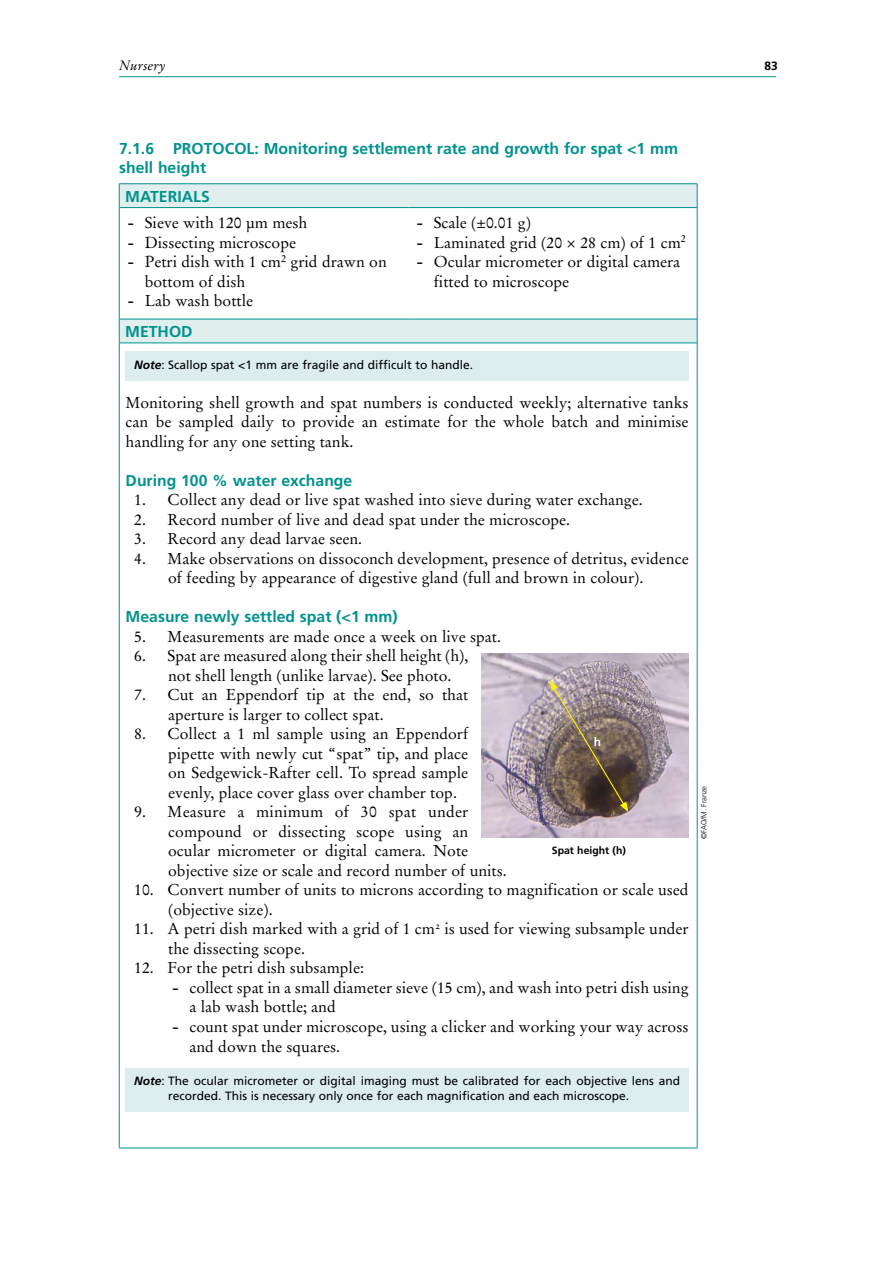
<style>
.page{position:relative;width:893px;height:1263px;background:#fff}
.page>*{position:absolute;margin:0;border:0;box-sizing:border-box;transform-origin:0 0}
.t1{font:15.75px/19.5px "Stempel Garamond LT Std";color:#000}
.t2{font:700 15.75px/19.5px "Frutiger LT Std";color:#00928f}
.t3{font:italic 13.5px "Stempel Garamond LT Std";color:#000}
.t4{font:12px/14.4px "Frutiger LT Std";color:#000}
.t5{font:700 12px "Frutiger LT Std";color:#000}
.t6{font:700 12px "Frutiger LT Std";color:#fff}
.t7{font:700 10.5px "Frutiger LT Std";color:#000}
.t8{font:300 7.5px "Frutiger LT Std";color:#000}
.s1{font-weight:700}
.s2{font-weight:700;font-style:italic}
</style>
<div class="page">
<hr style="left:119px;top:76px;width:657px;height:1px;background:#00928f">
<svg style="left:120px;top:184px;width:577px;height:159px"></svg>
<hr style="left:119px;top:183px;width:289px;height:1px;background:#00928f">
<svg style="left:119px;top:184px;width:1px;height:23px"></svg>
<hr style="left:408px;top:183px;width:289px;height:1px;background:#00928f">
<svg style="left:697px;top:184px;width:1px;height:23px"></svg>
<hr style="left:119px;top:208px;width:1px;height:111px;background:#00928f">
<hr style="left:119px;top:319px;width:289px;height:1px;background:#00928f">
<svg style="left:119px;top:319px;width:1px;height:24px"></svg>
<hr style="left:408px;top:319px;width:289px;height:1px;background:#00928f">
<svg style="left:697px;top:319px;width:1px;height:24px"></svg>
<hr style="left:119px;top:343px;width:289px;height:1px;background:#00928f">
<hr style="left:119px;top:343px;width:1px;height:805px;background:#00928f">
<hr style="left:408px;top:343px;width:289px;height:1px;background:#00928f">
<hr style="left:697px;top:343px;width:1px;height:805px;background:#00928f">
<hr style="left:119px;top:1148px;width:289px;height:1px;background:#00928f">
<hr style="left:408px;top:1148px;width:289px;height:1px;background:#00928f">
<hr style="left:697px;top:208px;width:1px;height:111px;background:#00928f">
<hr style="left:119px;top:207px;width:289px;height:1px;background:#00928f">
<hr style="left:408px;top:207px;width:289px;height:1px;background:#00928f">
<div style="left:126px;top:351px;width:563px;height:29px;background:#ddeded"></div>
<div style="left:126px;top:1068px;width:563px;height:43px;background:#ddeded"></div>
<img style="left:481px;top:654px;width:208px;height:183px">
<img style="left:550px;top:680px;width:78px;height:132px">
<p class="t3" style="left:119px;top:57px;width:48px">Nursery</p>
<p class="t5" style="left:764px;top:59px;width:15px">83</p>
<p class="t2" style="left:119px;top:139px;width:560px">7.1.6 PROTOCOL: Monitoring settlement rate and growth for spat &lt;1 mm shell height</p>
<p class="t2" style="left:125px;top:186px;width:86px">MATERIALS</p>
<p class="t1" style="left:128px;top:213px;width:181px"><span class="s1">-</span> Sieve with 120 µm mesh</p>
<p class="t1" style="left:128px;top:233px;width:170px"><span class="s1">-</span> Dissecting microscope</p>
<p class="t1" style="left:145px;top:252px;width:243px;text-indent:-17px"><span class="s1">-</span> Petri dish with 1 cm<sup>2</sup> grid drawn on bottom of dish</p>
<p class="t1" style="left:128px;top:291px;width:127px"><span class="s1">-</span> Lab wash bottle</p>
<p class="t1" style="left:417px;top:213px;width:116px"><span class="s1">-</span> Scale (±0.01 g)</p>
<p class="t1" style="left:417px;top:233px;width:271px"><span class="s1">-</span> Laminated grid (20 × 28 cm) of 1 cm<sup>2</sup></p>
<p class="t1" style="left:434px;top:252px;width:248px;text-indent:-17px"><span class="s1">-</span> Ocular micrometer or digital camera fitted to microscope</p>
<p class="t2" style="left:125px;top:322px;width:69px">METHOD</p>
<p class="t4" style="left:134px;top:358px;width:340px"><span class="s2">Note</span>: Scallop spat &lt;1 mm are fragile and difficult to handle.</p>
<p class="t1" style="left:126px;top:393px;width:564px;text-align:justify">Monitoring shell growth and spat numbers is conducted weekly; alternative tanks can be sampled daily to provide an estimate for the whole batch and minimise handling for any one setting tank.</p>
<p class="t2" style="left:126px;top:471px;width:228px">During 100 % water exchange</p>
<p class="t1" style="left:134px;top:490px;width:510px">1. Collect any dead or live spat washed into sieve during water exchange.</p>
<p class="t1" style="left:134px;top:510px;width:438px">2. Record number of live and dead spat under the microscope.</p>
<p class="t1" style="left:134px;top:529px;width:229px">3. Record any dead larvae seen.</p>
<p class="t1" style="left:168px;top:549px;width:522px;text-indent:-34px">4. Make observations on dissoconch development, presence of detritus, evidence of feeding by appearance of digestive gland (full and brown in colour).</p>
<p class="t2" style="left:126px;top:607px;width:274px">Measure newly settled spat (&lt;1 mm)</p>
<p class="t1" style="left:134px;top:627px;width:368px">5. Measurements are made once a week on live spat.</p>
<p class="t1" style="left:168px;top:646px;width:302px;text-indent:-34px">6. Spat are measured along their shell height (h), not shell length (unlike larvae). See photo.</p>
<p class="t1" style="left:168px;top:685px;width:302px;text-indent:-34px">7. Cut an Eppendorf tip at the end, so that aperture is larger to collect spat.</p>
<p class="t1" style="left:168px;top:724px;width:302px;text-align:justify;text-indent:-34px">8. Collect a 1 ml sample using an Eppendorf pipette with newly cut “spat” tip, and place on Sedgewick-Rafter cell. To spread sample evenly, place cover glass over chamber top.</p>
<p class="t1" style="left:168px;top:802px;width:340px;text-indent:-34px">9. Measure a minimum of 30 spat under compound or dissecting scope using an ocular micrometer or digital camera. Note objective size or scale and record number of units.</p>
<p class="t1" style="left:168px;top:880px;width:522px;text-indent:-34px">10. Convert number of units to microns according to magnification or scale used (objective size).</p>
<p class="t1" style="left:168px;top:919px;width:522px;text-indent:-34px">11. A petri dish marked with a grid of 1 cm<sup>2</sup> is used for viewing subsample under the dissecting scope.</p>
<p class="t1" style="left:134px;top:958px;width:231px">12. For the petri dish subsample:</p>
<p class="t1" style="left:189px;top:978px;width:501px;text-indent:-17px"><span class="s1">-</span> collect spat in a small diameter sieve (15 cm), and wash into petri dish using a lab wash bottle; and</p>
<p class="t1" style="left:189px;top:1017px;width:501px;text-indent:-17px"><span class="s1">-</span> count spat under microscope, using a clicker and working your way across and down the squares.</p>
<p class="t4" style="left:168px;top:1074px;width:514px;text-indent:-34px"><span class="s2">Note</span>: The ocular micrometer or digital imaging must be calibrated for each objective lens and recorded. This is necessary only once for each magnification and each microscope.</p>
<p class="t6" style="left:594px;top:734px;width:9px">h</p>
<p class="t7" style="left:552px;top:844px;width:76px">Spat height (h)</p>
<p class="t8" style="left:700px;top:839px;width:55px;rotate:-90deg">©FAO/M. Franze</p>
</div>
